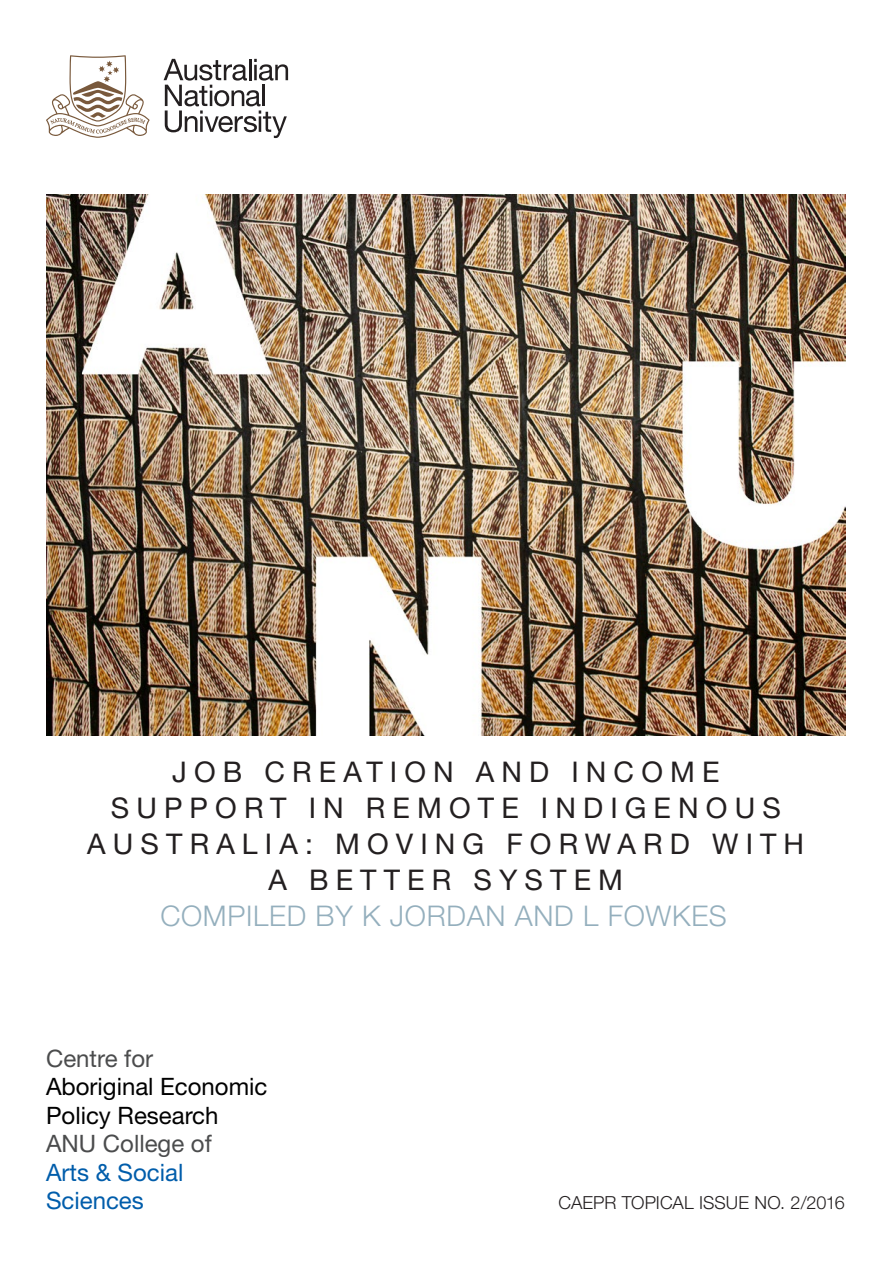
<style>
.page{position:relative;width:893px;height:1263px;background:#fff}
.page>*{position:absolute;margin:0;border:0;box-sizing:border-box;transform-origin:0 0}
.Title_on_Cover{font:28.5px/36px "Helvetica Neue LT Std";letter-spacing:.25em;color:#231f20;text-align:center}
.Author_on_Cover{font:300 28.5px "Helvetica Neue LT Std";letter-spacing:.025em;color:#94afbd}
.t1{font:24px/28.5px "Helvetica Neue LT Std";color:#000}
.t2{font:24px "Helvetica Neue LT Std";color:#4b4c4d}
.t3{font:24px/28.5px "Helvetica Neue LT Std";color:#015dab}
.Series_name_on_cover{font:300 18px "Helvetica Neue LT Std";color:#231f20}
</style>
<div class="page">
<svg style="left:164px;top:59px;width:124px;height:79px"></svg>
<svg style="left:46px;top:55px;width:104px;height:83px"></svg>
<img style="left:46px;top:194px;width:800px;height:541px">
<p class="Title_on_Cover" style="left:87px;top:754px;width:718px">JOB CREATION AND INCOME<br>SUPPORT IN REMOTE INDIGENOUS<br>AUSTRALIA: MOVING FORWARD WITH<br>A BETTER SYSTEM</p>
<p class="Author_on_Cover" style="left:160px;top:899px;width:568px">COMPILED BY K JORDAN AND L FOWKES</p>
<p class="t2" style="left:46px;top:1044px;width:109px">Centre for</p>
<p class="t1" style="left:46px;top:1072px;width:223px">Aboriginal Economic<br>Policy Research</p>
<p class="t2" style="left:46px;top:1129px;width:167px">ANU College of</p>
<p class="t3" style="left:46px;top:1158px;width:139px">Arts &amp; Social<br>Sciences</p>
<p class="Series_name_on_cover" style="left:558px;top:1192px;width:288px">CAEPR TOPICAL ISSUE NO. 2/2016</p>
</div>
